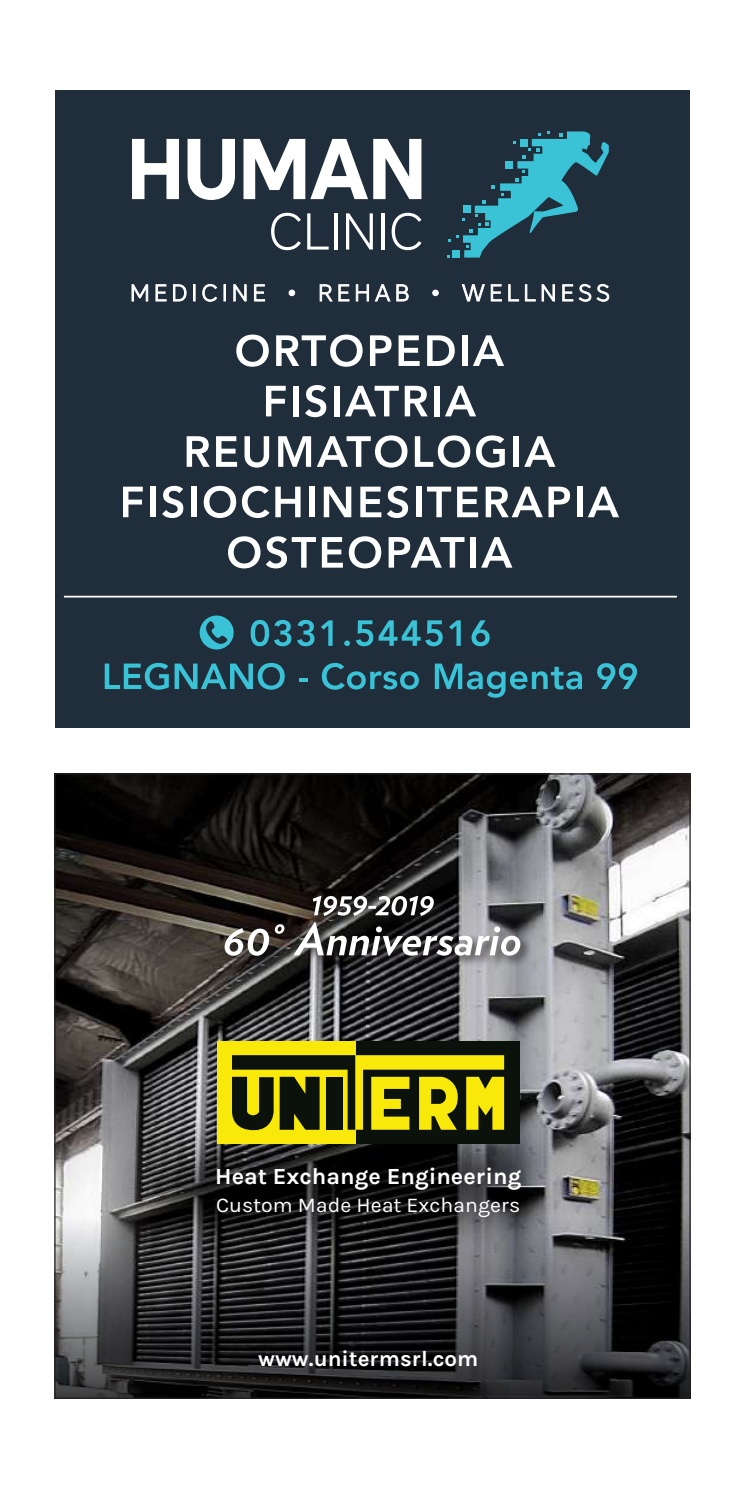
<style>
.page{position:relative;width:745px;height:1489px;background:#fff}
.page>*{position:absolute;margin:0;border:0;box-sizing:border-box;transform-origin:0 0}
.t1{font:700 23px "Karla";color:#fff}
.t2{font:700 22px "Karla";color:#fff}
.t3{font:21px "Karla";color:#fff}
</style>
<div class="page">
<div style="left:55px;top:90px;width:634px;height:638px;background:#202d3a"></div>
<svg style="left:456px;top:131px;width:152px;height:126px"></svg>
<div style="left:505px;top:161px;width:7px;height:7px;background:#3ac2d7"></div>
<div style="left:462px;top:206px;width:8px;height:7px;background:#3ac2d7"></div>
<div style="left:452px;top:250px;width:7px;height:7px;background:#3ac2d7"></div>
<svg style="left:132px;top:139px;width:47px;height:60px"></svg>
<svg style="left:187px;top:139px;width:48px;height:61px"></svg>
<svg style="left:243px;top:139px;width:178px;height:60px"></svg>
<svg style="left:271px;top:213px;width:30px;height:37px"></svg>
<svg style="left:307px;top:213px;width:21px;height:36px"></svg>
<hr style="left:334px;top:213px;width:3px;height:36px;background:#fff">
<svg style="left:346px;top:213px;width:26px;height:36px"></svg>
<hr style="left:381px;top:213px;width:3px;height:36px;background:#fff">
<svg style="left:391px;top:213px;width:30px;height:37px"></svg>
<svg style="left:131px;top:284px;width:17px;height:17px"></svg>
<svg style="left:155px;top:284px;width:11px;height:17px"></svg>
<svg style="left:173px;top:284px;width:13px;height:17px"></svg>
<svg style="left:193px;top:284px;width:2px;height:17px"></svg>
<svg style="left:202px;top:284px;width:15px;height:18px"></svg>
<svg style="left:223px;top:284px;width:2px;height:17px"></svg>
<svg style="left:233px;top:284px;width:13px;height:17px"></svg>
<svg style="left:254px;top:284px;width:11px;height:17px"></svg>
<svg style="left:289px;top:290px;width:6px;height:6px"></svg>
<svg style="left:319px;top:284px;width:13px;height:17px"></svg>
<svg style="left:338px;top:284px;width:11px;height:17px"></svg>
<svg style="left:355px;top:284px;width:13px;height:17px"></svg>
<svg style="left:375px;top:284px;width:15px;height:17px"></svg>
<svg style="left:396px;top:284px;width:12px;height:17px"></svg>
<svg style="left:432px;top:290px;width:6px;height:6px"></svg>
<svg style="left:461px;top:284px;width:23px;height:17px"></svg>
<svg style="left:490px;top:284px;width:11px;height:17px"></svg>
<svg style="left:508px;top:284px;width:10px;height:17px"></svg>
<svg style="left:524px;top:284px;width:11px;height:17px"></svg>
<svg style="left:541px;top:284px;width:13px;height:17px"></svg>
<svg style="left:562px;top:284px;width:46px;height:18px"></svg>
<svg style="left:236px;top:334px;width:32px;height:33px"></svg>
<svg style="left:276px;top:334px;width:86px;height:33px"></svg>
<svg style="left:370px;top:335px;width:21px;height:31px"></svg>
<svg style="left:398px;top:335px;width:21px;height:31px"></svg>
<svg style="left:427px;top:335px;width:27px;height:31px"></svg>
<div style="left:461px;top:335px;width:6px;height:31px;background:#fff"></div>
<svg style="left:473px;top:335px;width:31px;height:31px"></svg>
<svg style="left:266px;top:386px;width:19px;height:30px"></svg>
<div style="left:292px;top:386px;width:6px;height:30px;background:#fff"></div>
<svg style="left:305px;top:385px;width:21px;height:32px"></svg>
<div style="left:334px;top:386px;width:5px;height:30px;background:#fff"></div>
<svg style="left:345px;top:386px;width:53px;height:30px"></svg>
<svg style="left:404px;top:386px;width:23px;height:30px"></svg>
<div style="left:433px;top:386px;width:6px;height:30px;background:#fff"></div>
<svg style="left:445px;top:386px;width:31px;height:30px"></svg>
<svg style="left:186px;top:436px;width:23px;height:31px"></svg>
<svg style="left:216px;top:436px;width:21px;height:31px"></svg>
<svg style="left:244px;top:436px;width:25px;height:31px"></svg>
<svg style="left:278px;top:435px;width:129px;height:32px"></svg>
<svg style="left:414px;top:435px;width:90px;height:32px"></svg>
<div style="left:513px;top:436px;width:5px;height:31px;background:#fff"></div>
<svg style="left:524px;top:436px;width:31px;height:31px"></svg>
<svg style="left:123px;top:486px;width:20px;height:31px"></svg>
<div style="left:150px;top:486px;width:5px;height:31px;background:#fff"></div>
<svg style="left:162px;top:486px;width:21px;height:32px"></svg>
<div style="left:191px;top:486px;width:5px;height:31px;background:#fff"></div>
<svg style="left:203px;top:486px;width:33px;height:32px"></svg>
<svg style="left:242px;top:486px;width:27px;height:32px"></svg>
<svg style="left:275px;top:486px;width:25px;height:31px"></svg>
<div style="left:309px;top:486px;width:6px;height:31px;background:#fff"></div>
<svg style="left:323px;top:486px;width:28px;height:31px"></svg>
<svg style="left:360px;top:486px;width:48px;height:32px"></svg>
<div style="left:415px;top:486px;width:6px;height:31px;background:#fff"></div>
<svg style="left:427px;top:486px;width:24px;height:31px"></svg>
<svg style="left:457px;top:486px;width:21px;height:31px"></svg>
<svg style="left:485px;top:486px;width:57px;height:31px"></svg>
<svg style="left:548px;top:486px;width:21px;height:31px"></svg>
<div style="left:576px;top:486px;width:6px;height:31px;background:#fff"></div>
<svg style="left:588px;top:486px;width:30px;height:31px"></svg>
<svg style="left:228px;top:536px;width:114px;height:32px"></svg>
<svg style="left:348px;top:536px;width:33px;height:32px"></svg>
<svg style="left:388px;top:537px;width:76px;height:30px"></svg>
<div style="left:470px;top:537px;width:5px;height:30px;background:#fff"></div>
<svg style="left:481px;top:537px;width:31px;height:30px"></svg>
<svg style="left:250px;top:620px;width:41px;height:26px"></svg>
<svg style="left:297px;top:620px;width:17px;height:26px"></svg>
<svg style="left:321px;top:620px;width:11px;height:25px"></svg>
<svg style="left:344px;top:620px;width:98px;height:26px"></svg>
<svg style="left:449px;top:620px;width:11px;height:25px"></svg>
<svg style="left:471px;top:620px;width:18px;height:26px"></svg>
<svg style="left:105px;top:663px;width:179px;height:26px"></svg>
<svg style="left:299px;top:678px;width:8px;height:4px"></svg>
<svg style="left:321px;top:663px;width:97px;height:26px"></svg>
<svg style="left:434px;top:663px;width:147px;height:34px"></svg>
<svg style="left:597px;top:663px;width:39px;height:26px"></svg>
<svg style="left:199px;top:615px;width:34px;height:34px"></svg>
<hr style="left:64px;top:595px;width:612px;height:2px;background:#fff">
<img style="left:56px;top:775px;width:632px;height:440px">
<div style="left:355px;top:1041px;width:164px;height:102px;background:#0b110b"></div>
<div style="left:217px;top:1041px;width:138px;height:102px;background:#f8e90a"></div>
<svg style="left:232px;top:1055px;width:272px;height:75px"></svg>
<svg style="left:56px;top:1215px;width:632px;height:181px;background:#353538"></svg>
<div style="left:222px;top:919px;width:310px;height:49px;background:#231f20;opacity:.75"></div>
<div style="left:311px;top:894px;width:135px;height:34px;background:#231f20;opacity:.75"></div>
<svg style="left:224px;top:895px;width:296px;height:60px"></svg>
<p class="t1" style="left:215px;top:1162px;width:307px">Heat Exchange Engineering</p>
<p class="t3" style="left:216px;top:1193px;width:305px">Custom Made Heat Exchangers</p>
<p class="t2" style="left:258px;top:1345px;width:222px">www.unitermsrl.com</p>
</div>
